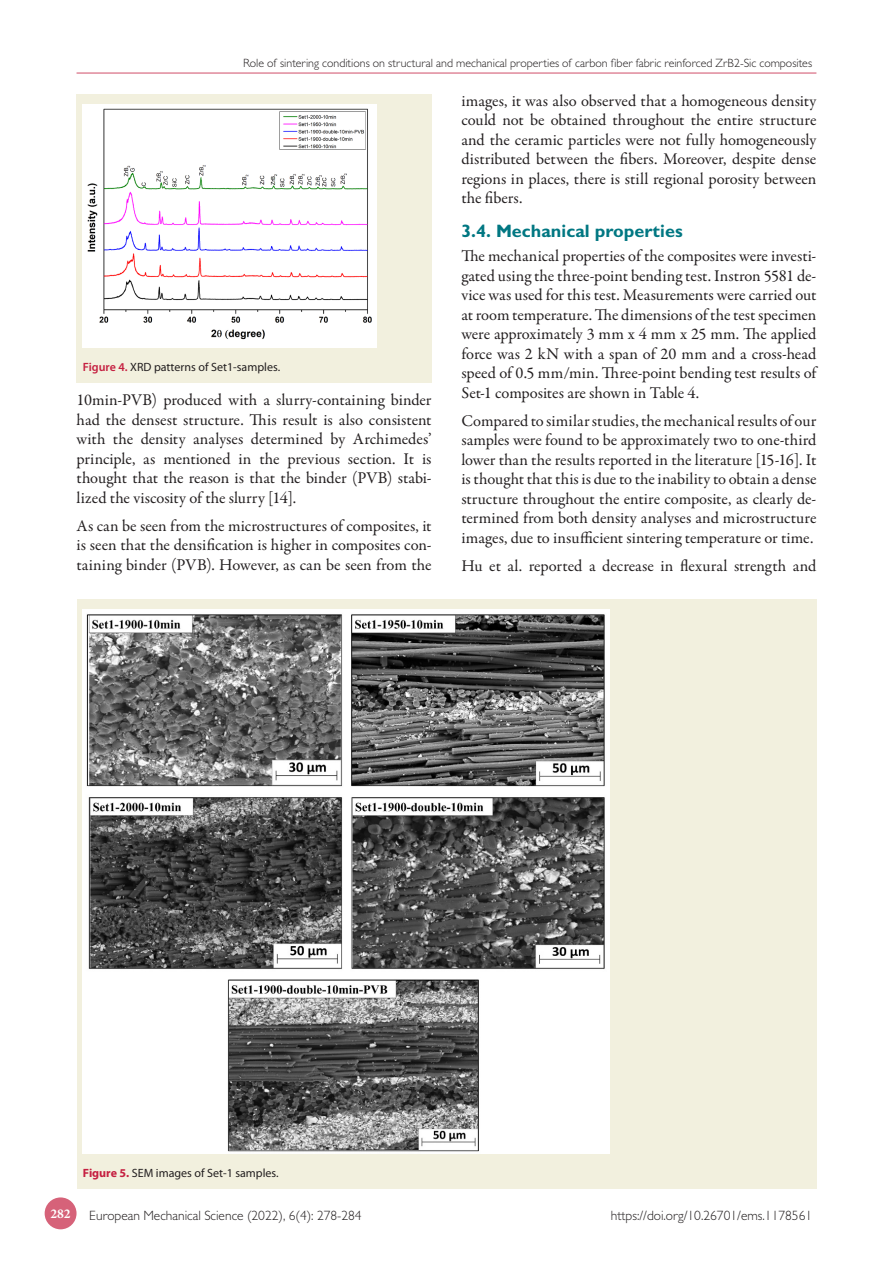
<style>
.page{position:relative;width:893px;height:1263px;background:#fff}
.page>*{position:absolute;margin:0;border:0;box-sizing:border-box;transform-origin:0 0}
.t1{font:700 18px "Gill Sans";color:#007782}
.t2{font:16.5px/19.5px "Garamond Premr Pro";color:#231f20;text-align:justify}
.t3{font:300 13.5px "Gill Sans";color:#231f20}
.t4{font:700 13.5px "Minion Pro";color:#fff}
.t5{font:300 12px "Gill Sans";color:#231f20}
.t6{font:12px "Myriad Pro";color:#231f20}
.s1{font-weight:600;color:#c51f40}
.s2{font-weight:700;color:#c51f40}
</style>
<div class="page">
<div style="left:77px;top:599px;width:739px;height:566px;background:#f2f0de"></div>
<div style="left:77px;top:1154px;width:739px;height:34px;background:#f2f0de"></div>
<img style="left:83px;top:610px;width:526px;height:544px">
<div style="left:77px;top:94px;width:355px;height:265px;background:#f2f0de"></div>
<div style="left:77px;top:348px;width:355px;height:34px;background:#f2f0de"></div>
<img style="left:83px;top:105px;width:293px;height:243px">
<hr style="left:77px;top:72px;width:739px;height:2px;background:#d66279">
<div style="left:45px;top:1197px;width:32px;height:32px;background:#d66279;border-radius:50%"></div>
<p class="t5" style="left:243px;top:55px;width:570px">Role of sintering conditions on structural and mechanical properties of carbon fiber fabric reinforced ZrB2-Sic composites</p>
<p class="t6" style="left:83px;top:359px;width:199px"><span class="s1">Figure 4.</span> XRD patterns of Set1-samples.</p>
<p class="t2" style="left:77px;top:391px;width:357px">10min-PVB) produced with a slurry-containing binder had the densest structure. This result is also consistent with the density analyses determined by Archimedes’ principle, as mentioned in the previous section. It is thought that the reason is that the binder (PVB) stabi&shy;lized the viscosity of the slurry [14].</p>
<p class="t2" style="left:77px;top:516px;width:357px">As can be seen from the microstructures of composites, it is seen that the densification is higher in composites con&shy;taining binder (PVB). However, as can be seen from the</p>
<p class="t2" style="left:461px;top:91px;width:357px">images, it was also observed that a homogeneous density could not be obtained throughout the entire structure and the ceramic particles were not fully homogeneously distributed between the fibers. Moreover, despite dense regions in places, there is still regional porosity between the fibers.</p>
<p class="t1" style="left:461px;top:220px;width:223px">3.4. Mechanical properties</p>
<p class="t2" style="left:461px;top:247px;width:357px">The mechanical properties of the composites were investi&shy;gated using the three-point bending test. Instron 5581 de&shy;vice was used for this test. Measurements were carried out at room temperature. The dimensions of the test specimen were approximately 3 mm x 4 mm x 25 mm. The applied force was 2 kN with a span of 20 mm and a cross-head speed of 0.5 mm/min. Three-point bending test results of Set-1 composites are shown in Table 4.</p>
<p class="t2" style="left:461px;top:411px;width:357px">Compared to similar studies, the mechanical results of our samples were found to be approximately two to one-third lower than the results reported in the literature [15-16]. It is thought that this is due to the inability to obtain a dense structure throughout the entire composite, as clearly de&shy;termined from both density analyses and microstructure images, due to insufficient sintering temperature or time.</p>
<p class="t2" style="left:461px;top:556px;width:357px">Hu et al. reported a decrease in flexural strength and</p>
<p class="t6" style="left:83px;top:1165px;width:197px"><span class="s2">Figure 5.</span> SEM images of Set-1 samples.</p>
<p class="t4" style="left:50px;top:1204px;width:22px">282</p>
<p class="t3" style="left:611px;top:1207px;width:203px">https://doi.org/10.26701/ems.1178561</p>
<p class="t3" style="left:89px;top:1207px;width:274px">European Mechanical Science (2022), 6(4): 278-284</p>
</div>
